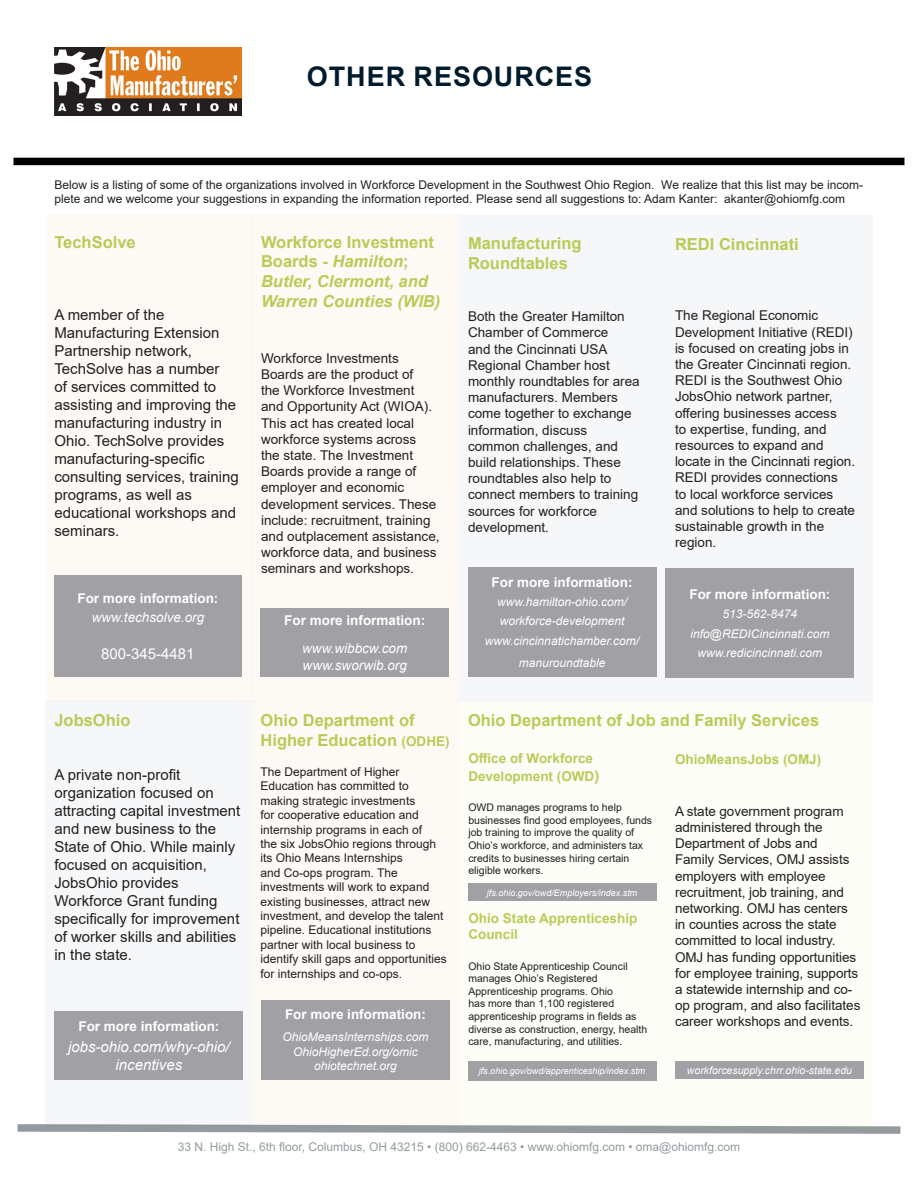
<style>
.page{position:relative;width:918px;height:1188px;background:#fff}
.page>*{position:absolute;margin:0;border:0;box-sizing:border-box;transform-origin:0 0}
.t1{font:700 27px "Arial";letter-spacing:.035em;color:#001b2b}
.Paragraph_Style_1{font:700 16.5px/19.8px "Arial";color:#bbca56}
.Paragraph_Style_1-2{font:italic 700 16.5px/19.8px "Arial";color:#bbca56}
.Paragraph_Style_1-3{font:15px/18px "Arial";color:#231f20}
.Paragraph_Style_1-4{font:italic 15px/18px "Arial";color:#fff;text-align:center}
.Paragraph_Style_1-5{font:15px "Arial";color:#fff}
.Paragraph_Style_1-6{font:13.5px/16.2px "Arial";color:#231f20}
.Paragraph_Style_1-7{font:700 13.5px "Arial";color:#fff}
.Paragraph_Style_1-8{font:700 13.5px/18px "Arial";color:#bbca56}
.Paragraph_Style_1-9{font:italic 13.5px/16.2px "Arial";color:#fff}
.Paragraph_Style_1-10{font:12px/14.4px "Arial";color:#231f20}
.Paragraph_Style_1-11{font:italic 12px/22.2px "Arial";color:#fff;text-align:center}
.t2{font:12px "Arial";color:#939b9e}
.Paragraph_Style_1-12{font:10.5px/12.6px "Arial";color:#231f20}
.Paragraph_Style_1-13{font:italic 10.5px "Arial";color:#fff}
.Paragraph_Style_1-14{font:italic 9px "Arial";color:#fff}
.s1{font-style:normal}
.s2{font-size:13.5px}
.s3{font-size:15px}
</style>
<div class="page">
<svg style="left:17px;top:1124px;width:884px;height:10px;background:#a6adaf"></svg>
<div style="left:14px;top:158px;width:890px;height:7px;background:#000"></div>
<div style="left:666px;top:214px;width:207px;height:488px;background:#f5f7f8"></div>
<div style="left:459px;top:214px;width:207px;height:488px;background:#f5f7f8"></div>
<div style="left:252px;top:214px;width:207px;height:488px;background:#fdfaf6"></div>
<div style="left:46px;top:214px;width:207px;height:488px;background:#fdfaf6"></div>
<div style="left:252px;top:702px;width:207px;height:424px;background:#fdfaf6"></div>
<div style="left:45px;top:702px;width:207px;height:424px;background:#f5f7f8"></div>
<div style="left:459px;top:702px;width:414px;height:426px;background:#fdfdf7"></div>
<img style="left:54px;top:47px;width:188px;height:69px">
<div style="left:261px;top:608px;width:188px;height:69px;background:#a1a1a5"></div>
<div style="left:675px;top:1062px;width:189px;height:17px;background:#a1a1a5"></div>
<div style="left:261px;top:1000px;width:189px;height:80px;background:#a1a1a5"></div>
<div style="left:468px;top:567px;width:188px;height:110px;background:#a1a1a5"></div>
<div style="left:468px;top:883px;width:188px;height:18px;background:#a1a1a5"></div>
<div style="left:55px;top:1011px;width:188px;height:69px;background:#a1a1a5"></div>
<div style="left:468px;top:1061px;width:188px;height:19px;background:#a1a1a5"></div>
<div style="left:666px;top:568px;width:188px;height:110px;background:#a1a1a5"></div>
<div style="left:54px;top:576px;width:188px;height:101px;background:#a1a1a5"></div>
<p class="t1" style="left:307px;top:58px;width:287px">OTHER RESOURCES</p>
<p class="Paragraph_Style_1-10" style="left:54px;top:177px;width:810px">Below is a listing of some of the organizations involved in Workforce Development in the Southwest Ohio Region. We realize that this list may be incom&shy;plete and we welcome your suggestions in expanding the information reported. Please send all suggestions to: Adam Kanter: akanter@ohiomfg.com</p>
<p class="Paragraph_Style_1" style="left:54px;top:232px;width:83px">TechSolve</p>
<p class="Paragraph_Style_1-3" style="left:54px;top:305px;width:186px">A member of the<br>Manufacturing Extension<br>Partnership network,<br>TechSolve has a number<br>of services committed to assisting and improving the manufacturing industry in<br>Ohio. TechSolve provides manufacturing-specific consulting services, training programs, as well as educational workshops and seminars.</p>
<p class="Paragraph_Style_1-7" style="left:77px;top:589px;width:143px">For more information:</p>
<p class="Paragraph_Style_1-9" style="left:92px;top:610px;width:114px">www.techsolve.org</p>
<p class="Paragraph_Style_1-5" style="left:101px;top:644px;width:95px">800-345-4481</p>
<p class="Paragraph_Style_1" style="left:54px;top:711px;width:78px">JobsOhio</p>
<p class="Paragraph_Style_1-3" style="left:54px;top:766px;width:187px">A private non-profit organization focused on attracting capital investment and new business to the<br>State of Ohio. While mainly focused on acquisition,<br>JobsOhio provides<br>Workforce Grant funding specifically for improvement of worker skills and abilities in the state.</p>
<p class="Paragraph_Style_1-7" style="left:78px;top:1017px;width:143px">For more information:</p>
<p class="Paragraph_Style_1-4" style="left:68px;top:1038px;width:163px">jobs-ohio.com/why-ohio/ incentives</p>
<p class="Paragraph_Style_1-2" style="left:261px;top:232px;width:181px"><span class="s1">Workforce Investment<br>Boards -</span> Hamilton<span class="s1">;<br></span>Butler, Clermont, and<br>Warren Counties (WIB)</p>
<p class="Paragraph_Style_1-6" style="left:261px;top:350px;width:180px">Workforce Investments<br>Boards are the product of<br>the Workforce Investment and Opportunity Act (WIOA).<br>This act has created local workforce systems across<br>the state. The Investment<br>Boards provide a range of employer and economic development services. These include: recruitment, training and outplacement assistance, workforce data, and business seminars and workshops.</p>
<p class="Paragraph_Style_1-7" style="left:284px;top:611px;width:143px">For more information:</p>
<p class="Paragraph_Style_1-9" style="left:302px;top:641px;width:107px">www.wibbcw.com www.sworwib.org</p>
<p class="Paragraph_Style_1" style="left:468px;top:234px;width:115px">Manufacturing<br>Roundtables</p>
<p class="Paragraph_Style_1-6" style="left:468px;top:308px;width:173px">Both the Greater Hamilton<br>Chamber of Commerce<br>and the Cincinnati USA<br>Regional Chamber host monthly roundtables for area manufacturers. Members come together to exchange information, discuss common challenges, and build relationships. These roundtables also help to connect members to training sources for workforce development.</p>
<p class="Paragraph_Style_1-7" style="left:492px;top:573px;width:143px">For more information:</p>
<p class="Paragraph_Style_1-11" style="left:497px;top:591px;width:132px">www.hamilton-ohio.com/</p>
<p class="Paragraph_Style_1-11" style="left:500px;top:610px;width:126px">workforce-development</p>
<p class="Paragraph_Style_1-11" style="left:485px;top:630px;width:156px">www.cincinnatichamber.com/ manuroundtable</p>
<p class="Paragraph_Style_1" style="left:675px;top:235px;width:125px">REDI Cincinnati</p>
<p class="Paragraph_Style_1-6" style="left:675px;top:307px;width:182px">The Regional Economic<br>Development Initiative (REDI) is focused on creating jobs in the Greater Cincinnati region.<br>REDI is the Southwest Ohio<br>JobsOhio network partner, offering businesses access<br>to expertise, funding, and resources to expand and locate in the Cincinnati region.<br>REDI provides connections<br>to local workforce services and solutions to help to create sustainable growth in the region.</p>
<p class="Paragraph_Style_1-7" style="left:689px;top:585px;width:143px">For more information:</p>
<p class="Paragraph_Style_1-11" style="left:723px;top:603px;width:76px">513-562-8474</p>
<p class="Paragraph_Style_1-11" style="left:690px;top:622px;width:140px">info@REDICincinnati.com</p>
<p class="Paragraph_Style_1-11" style="left:698px;top:642px;width:126px">www.redicincinnati.com</p>
<p class="Paragraph_Style_1" style="left:261px;top:711px;width:156px">Ohio Department of</p>
<p class="Paragraph_Style_1" style="left:468px;top:711px;width:353px">Ohio Department of Job and Family Services</p>
<p class="Paragraph_Style_1" style="left:261px;top:731px;width:190px">Higher Education <span class="s2">(ODHE)</span></p>
<p class="Paragraph_Style_1-10" style="left:261px;top:765px;width:188px">The Department of Higher<br>Education has committed to making strategic investments<br>for cooperative education and internship programs in each of<br>the six JobsOhio regions through its Ohio Means Internships<br>and Co-ops program. The investments will work to expand existing businesses, attract new investment, and develop the talent pipeline. Educational institutions partner with local business to identify skill gaps and opportunities for internships and co-ops.</p>
<p class="Paragraph_Style_1-8" style="left:468px;top:749px;width:133px">Office of Workforce<br>Development (OWD<span class="s3">)</span></p>
<p class="Paragraph_Style_1-12" style="left:468px;top:801px;width:185px">OWD manages programs to help businesses find good employees, funds job training to improve the quality of Ohio’s workforce, and administers tax credits to businesses hiring certain eligible workers.</p>
<p class="Paragraph_Style_1-8" style="left:468px;top:910px;width:171px;line-height:16.2px">Ohio State Apprenticeship<br>Council</p>
<p class="Paragraph_Style_1-12" style="left:468px;top:960px;width:180px">Ohio State Apprenticeship Council manages Ohio’s Registered Apprenticeship programs. Ohio<br>has more than 1,100 registered apprenticeship programs in fields as diverse as construction, energy, health care, manufacturing, and utilities.</p>
<p class="Paragraph_Style_1-8" style="left:675px;top:750px;width:148px">OhioMeansJobs (OMJ)</p>
<p class="Paragraph_Style_1-6" style="left:675px;top:803px;width:187px">A state government program administered through the<br>Department of Jobs and<br>Family Services, OMJ assists employers with employee recruitment, job training, and networking. OMJ has centers in counties across the state committed to local industry.<br>OMJ has funding opportunities for employee training, supports a statewide internship and co&shy;op program, and also facilitates career workshops and events.</p>
<p class="Paragraph_Style_1-14" style="left:487px;top:887px;width:152px">jfs.ohio.gov/owd/Employers/index.stm</p>
<p class="Paragraph_Style_1-7" style="left:285px;top:1005px;width:143px">For more information:</p>
<p class="Paragraph_Style_1-11" style="left:282px;top:1026px;width:148px">OhioMeansInternships.com</p>
<p class="Paragraph_Style_1-11" style="left:293px;top:1041px;width:126px">OhioHigherEd.org/omic</p>
<p class="Paragraph_Style_1-11" style="left:314px;top:1055px;width:84px">ohiotechnet.org</p>
<p class="Paragraph_Style_1-13" style="left:687px;top:1064px;width:167px">workforcesupply.chrr.ohio-state.edu</p>
<p class="Paragraph_Style_1-14" style="left:479px;top:1065px;width:168px">jfs.ohio.gov/owd/apprenticeship/index.stm</p>
<p class="t2" style="left:178px;top:1139px;width:564px">33 N. High St., 6th floor, Columbus, OH 43215 • (800) 662-4463 • www.ohiomfg.com • oma@ohiomfg.com</p>
</div>
